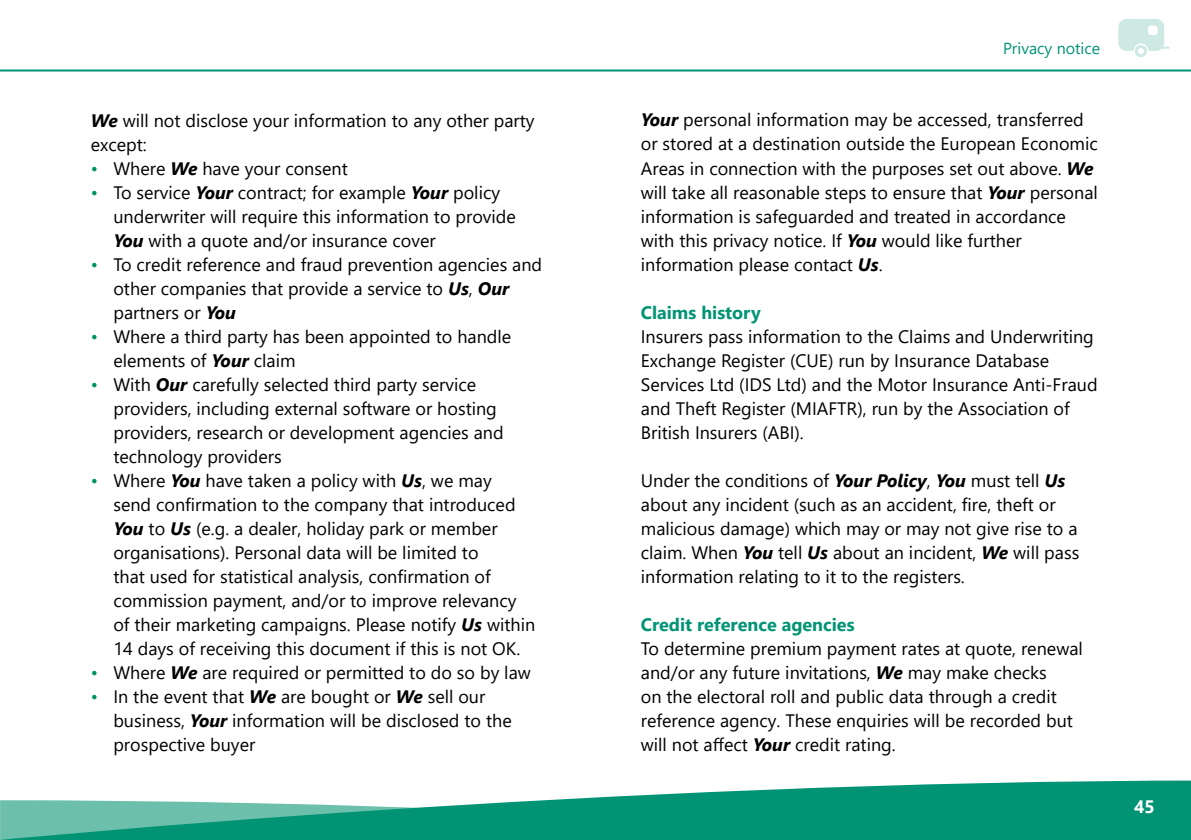
<style>
.page{position:relative;width:1191px;height:840px;background:#fff}
.page>*{position:absolute;margin:0;border:0;box-sizing:border-box;transform-origin:0 0}
.t1{font:18px/24px "Segoe UI";color:#000}
.t2{font:700 18px "Segoe UI";color:#009475}
.t3{font:700 18px "Segoe UI";color:#fff}
.t4{font:16px "Segoe UI";color:#009475}
.s1{font-weight:700;font-style:italic}
.s2{color:#00925b}
</style>
<div class="page">
<svg style="left:1118px;top:19px;width:51px;height:38px"></svg>
<hr style="left:0;top:69px;width:1191px;height:2px;background:#009475">
<svg style="left:0;top:780px;width:1191px;height:59px;fill:#009475"></svg>
<p class="t1" style="left:91px;top:107px;width:445px"><span class="s1">We</span> will not disclose your information to any other party except:</p>
<p class="t1" style="left:91px;top:155px;width:258px"><span class="s2">•</span> Where <span class="s1">We</span> have your consent</p>
<p class="t1" style="left:113px;top:178px;width:404px;text-indent:-23px"><span class="s2">•</span> To service <span class="s1">Your</span> contract; for example <span class="s1">Your</span> policy underwriter will require this information to provide<br><span class="s1">You</span> with a quote and/or insurance cover</p>
<p class="t1" style="left:113px;top:250px;width:430px;text-indent:-23px"><span class="s2">•</span> To credit reference and fraud prevention agencies and other companies that provide a service to <span class="s1">Us</span>, <span class="s1">Our </span>partners or <span class="s1">You</span></p>
<p class="t1" style="left:113px;top:322px;width:399px;text-indent:-23px"><span class="s2">•</span> Where a third party has been appointed to handle elements of <span class="s1">Your</span> claim</p>
<p class="t1" style="left:113px;top:370px;width:392px;text-indent:-23px"><span class="s2">•</span> With <span class="s1">Our</span> carefully selected third party service providers, including external software or hosting providers, research or development agencies and technology providers</p>
<p class="t1" style="left:113px;top:466px;width:423px;text-indent:-23px"><span class="s2">•</span> Where <span class="s1">You</span> have taken a policy with <span class="s1">Us</span>, we may<br>send confirmation to the company that introduced <span class="s1">You</span> to <span class="s1">Us</span> (e.g. a dealer, holiday park or member organisations). Personal data will be limited to<br>that used for statistical analysis, confirmation of commission payment, and/or to improve relevancy of their marketing campaigns. Please notify <span class="s1">Us</span> within 14 days of receiving this document if this is not OK.</p>
<p class="t1" style="left:91px;top:658px;width:441px"><span class="s2">•</span> Where <span class="s1">We</span> are required or permitted to do so by law</p>
<p class="t1" style="left:113px;top:682px;width:400px;text-indent:-23px"><span class="s2">•</span> In the event that <span class="s1">We</span> are bought or <span class="s1">We</span> sell our business, <span class="s1">Your</span> information will be disclosed to the prospective buyer</p>
<p class="t4" style="left:1003px;top:34px;width:99px">Privacy notice</p>
<p class="t1" style="left:641px;top:106px;width:458px"><span class="s1">Your</span> personal information may be accessed, transferred or stored at a destination outside the European Economic Areas in connection with the purposes set out above. <span class="s1">We </span>will take all reasonable steps to ensure that <span class="s1">Your</span> personal information is safeguarded and treated in accordance with this privacy notice. If <span class="s1">You</span> would like further information please contact <span class="s1">Us</span>.</p>
<p class="t2" style="left:641px;top:295px;width:121px">Claims history</p>
<p class="t1" style="left:641px;top:322px;width:458px">Insurers pass information to the Claims and Underwriting Exchange Register (CUE) run by Insurance Database Services Ltd (IDS Ltd) and the Motor Insurance Anti-Fraud and Theft Register (MIAFTR), run by the Association of British Insurers (ABI).</p>
<p class="t1" style="left:641px;top:466px;width:440px">Under the conditions of <span class="s1">Your Policy</span>, <span class="s1">You</span> must tell <span class="s1">Us </span>about any incident (such as an accident, fire, theft or malicious damage) which may or may not give rise to a claim. When <span class="s1">You</span> tell <span class="s1">Us</span> about an incident, <span class="s1">We</span> will pass information relating to it to the registers.</p>
<p class="t2" style="left:641px;top:607px;width:215px">Credit reference agencies</p>
<p class="t1" style="left:641px;top:634px;width:443px">To determine premium payment rates at quote, renewal and/or any future invitations, <span class="s1">We</span> may make checks<br>on the electoral roll and public data through a credit reference agency. These enquiries will be recorded but will not affect <span class="s1">Your</span> credit rating.</p>
<p class="t3" style="left:1134px;top:789px;width:22px">45</p>
</div>
